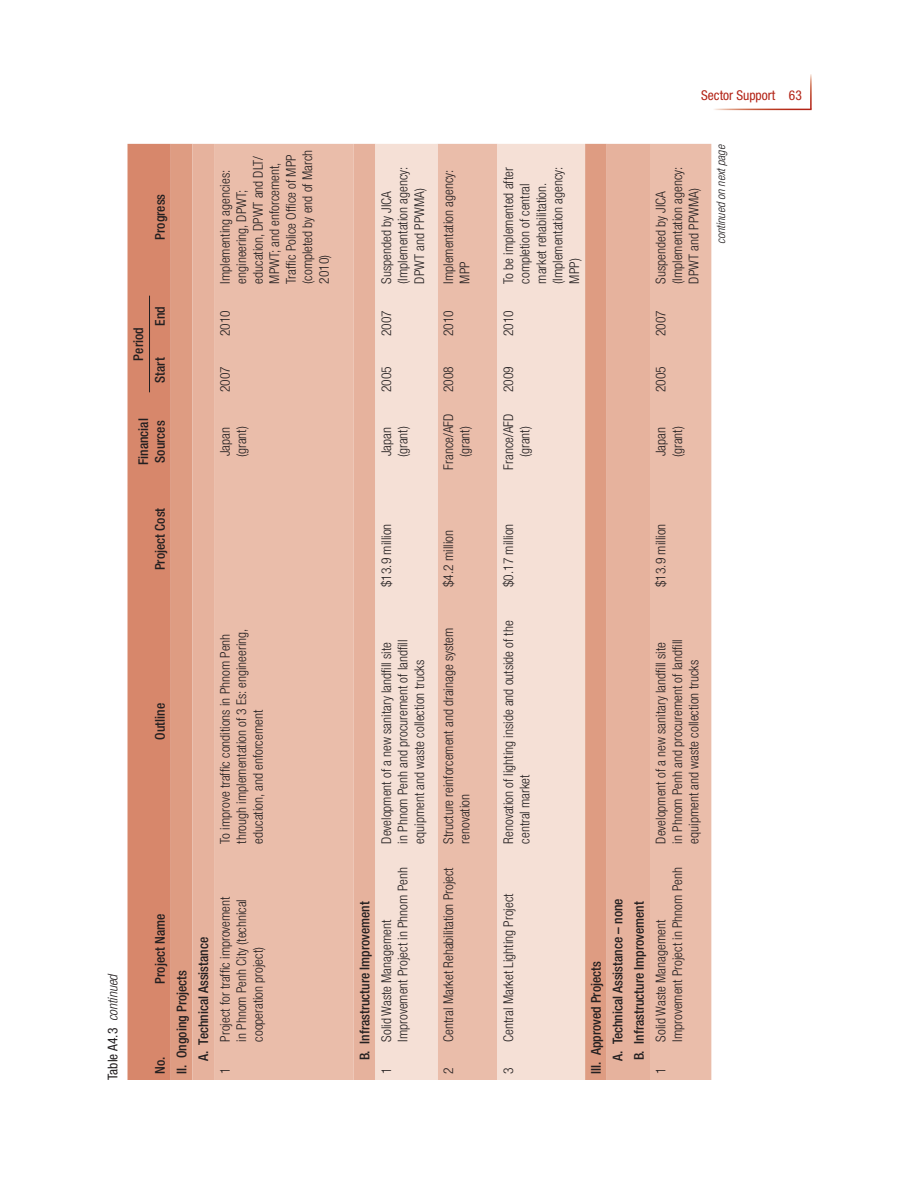
<style>
.page{position:relative;width:918px;height:1188px;background:#fff}
.page>*{position:absolute;margin:0;border:0;box-sizing:border-box;transform-origin:0 0}
.t1{font:300 condensed 13.5px/16.5px "Helvetica Neue LT Std";color:#231f20}
.t2{font:500 condensed 13.5px/21.6px "Helvetica Neue LT Std";color:#231f20}
.t3{font:condensed 13.5px "Helvetica Neue LT Std";color:#231f20}
.t4{font:condensed 13.5px "Helvetica Neue LT Std";color:#b32316}
.t5{font:italic 300 condensed 12px "Helvetica Neue LT Std";color:#231f20}
.s1{font-weight:300;font-style:italic}
</style>
<div class="page">
<div style="left:128px;top:144px;width:43px;height:936px;background:#d7876b"></div>
<div style="left:171px;top:144px;width:21px;height:936px;background:#de9c82"></div>
<div style="left:192px;top:144px;width:22px;height:936px;background:#e6b29d"></div>
<svg style="left:214px;top:144px;width:497px;height:936px;background:#e8b8a4"></svg>
<svg style="left:375px;top:144px;width:210px;height:936px;background:#f1d5c8"></svg>
<hr style="left:149px;top:296px;width:1px;height:96px;background:#231f20">
<p class="t2" style="left:150px;top:240px;width:47px;rotate:-90deg">Progress</p>
<p class="t2" style="left:129px;top:361px;width:35px;rotate:-90deg">Period</p>
<p class="t2" style="left:150px;top:326px;width:21px;rotate:-90deg">End</p>
<p class="t2" style="left:150px;top:383px;width:27px;rotate:-90deg">Start</p>
<p class="t2" style="left:136px;top:465px;width:48px;line-height:16.5px;rotate:-90deg">Financial<br>Sources</p>
<p class="t2" style="left:150px;top:570px;width:64px;rotate:-90deg">Project Cost</p>
<p class="t1" style="left:218px;top:284px;width:135px;rotate:-90deg">Implementing agencies: engineering, DPWT; education, DPWT and DLT/<br>MPWT; and enforcement,<br>Traffic Police Office of MPP (completed by end of March<br>2010)</p>
<p class="t1" style="left:218px;top:336px;width:27px;rotate:-90deg">2010</p>
<p class="t1" style="left:218px;top:392px;width:27px;rotate:-90deg">2007</p>
<p class="t1" style="left:218px;top:457px;width:32px;rotate:-90deg">Japan (grant)</p>
<p class="t3" style="left:108px;top:1080px;width:107px;rotate:-90deg">Table A4.3 <span class="s1">continued</span></p>
<p class="t2" style="left:150px;top:740px;width:38px;rotate:-90deg">Outline</p>
<p class="t1" style="left:218px;top:844px;width:217px;rotate:-90deg">To improve traffic conditions in Phnom Penh through implementation of 3 Es: engineering, education, and enforcement</p>
<p class="t2" style="left:150px;top:984px;width:72px;rotate:-90deg">Project Name</p>
<p class="t2" style="left:150px;top:1074px;width:19px;rotate:-90deg">No.</p>
<p class="t2" style="left:172px;top:1061px;width:125px;text-indent:-13px;rotate:-90deg">II. Ongoing Projects<br>A. Technical Assistance</p>
<p class="t1" style="left:218px;top:1042px;width:146px;rotate:-90deg">Project for traffic improvement in Phnom Penh City (technical cooperation project)</p>
<p class="t1" style="left:218px;top:1074px;width:8px;rotate:-90deg">1</p>
<p class="t1" style="left:379px;top:284px;width:118px;rotate:-90deg">Suspended by JICA (Implementation agency:<br>DPWT and PPWMA)</p>
<p class="t1" style="left:441px;top:284px;width:115px;rotate:-90deg">Implementation agency:<br>MPP</p>
<p class="t1" style="left:379px;top:336px;width:27px;rotate:-90deg">2007</p>
<p class="t1" style="left:441px;top:336px;width:27px;rotate:-90deg">2010</p>
<p class="t1" style="left:379px;top:392px;width:27px;rotate:-90deg">2005</p>
<p class="t1" style="left:441px;top:392px;width:27px;rotate:-90deg">2008</p>
<p class="t1" style="left:379px;top:457px;width:32px;rotate:-90deg">Japan (grant)</p>
<p class="t1" style="left:441px;top:470px;width:57px;text-align:center;rotate:-90deg">France/AFD (grant)</p>
<p class="t1" style="left:379px;top:587px;width:65px;rotate:-90deg">$13.9 million</p>
<p class="t1" style="left:441px;top:587px;width:58px;rotate:-90deg">$4.2 million</p>
<p class="t1" style="left:379px;top:844px;width:206px;rotate:-90deg">Development of a new sanitary landfill site in Phnom Penh and procurement of landfill equipment and waste collection trucks</p>
<p class="t2" style="left:355px;top:1060px;width:161px;rotate:-90deg">B. Infrastructure Improvement</p>
<p class="t1" style="left:379px;top:1042px;width:176px;rotate:-90deg">Solid Waste Management<br>Improvement Project in Phnom Penh</p>
<p class="t1" style="left:379px;top:1074px;width:8px;rotate:-90deg">1</p>
<p class="t1" style="left:441px;top:844px;width:217px;rotate:-90deg">Structure reinforcement and drainage system renovation</p>
<p class="t1" style="left:441px;top:1042px;width:176px;rotate:-90deg">Central Market Rehabilitation Project</p>
<p class="t1" style="left:441px;top:1074px;width:8px;rotate:-90deg">2</p>
<p class="t4" style="left:701px;top:91px;width:102px">Sector Support 63</p>
<p class="t1" style="left:501px;top:284px;width:118px;rotate:-90deg">To be implemented after completion of central market rehabilitation. (Implementation agency:<br>MPP)</p>
<p class="t1" style="left:654px;top:284px;width:118px;rotate:-90deg">Suspended by JICA (Implementation agency:<br>DPWT and PPWMA)</p>
<p class="t5" style="left:717px;top:244px;width:101px;rotate:-90deg">continued on next page</p>
<p class="t1" style="left:501px;top:336px;width:27px;rotate:-90deg">2010</p>
<p class="t1" style="left:654px;top:336px;width:27px;rotate:-90deg">2007</p>
<p class="t1" style="left:501px;top:392px;width:27px;rotate:-90deg">2009</p>
<p class="t1" style="left:654px;top:392px;width:27px;rotate:-90deg">2005</p>
<p class="t1" style="left:501px;top:470px;width:57px;text-align:center;rotate:-90deg">France/AFD (grant)</p>
<p class="t1" style="left:654px;top:457px;width:32px;rotate:-90deg">Japan (grant)</p>
<p class="t1" style="left:501px;top:587px;width:65px;rotate:-90deg">$0.17 million</p>
<p class="t1" style="left:501px;top:844px;width:225px;rotate:-90deg">Renovation of lighting inside and outside of the central market</p>
<p class="t1" style="left:501px;top:1042px;width:149px;rotate:-90deg">Central Market Lighting Project</p>
<p class="t1" style="left:501px;top:1074px;width:8px;rotate:-90deg">3</p>
<p class="t1" style="left:654px;top:587px;width:65px;rotate:-90deg">$13.9 million</p>
<p class="t1" style="left:654px;top:844px;width:206px;rotate:-90deg">Development of a new sanitary landfill site in Phnom Penh and procurement of landfill equipment and waste collection trucks</p>
<p class="t2" style="left:586px;top:1061px;width:164px;text-indent:-13px;rotate:-90deg">III. Approved Projects<br>A. Technical Assistance – none<br>B. Infrastructure Improvement</p>
<p class="t1" style="left:654px;top:1042px;width:176px;rotate:-90deg">Solid Waste Management<br>Improvement Project in Phnom Penh</p>
<p class="t1" style="left:654px;top:1074px;width:8px;rotate:-90deg">1</p>
</div>
